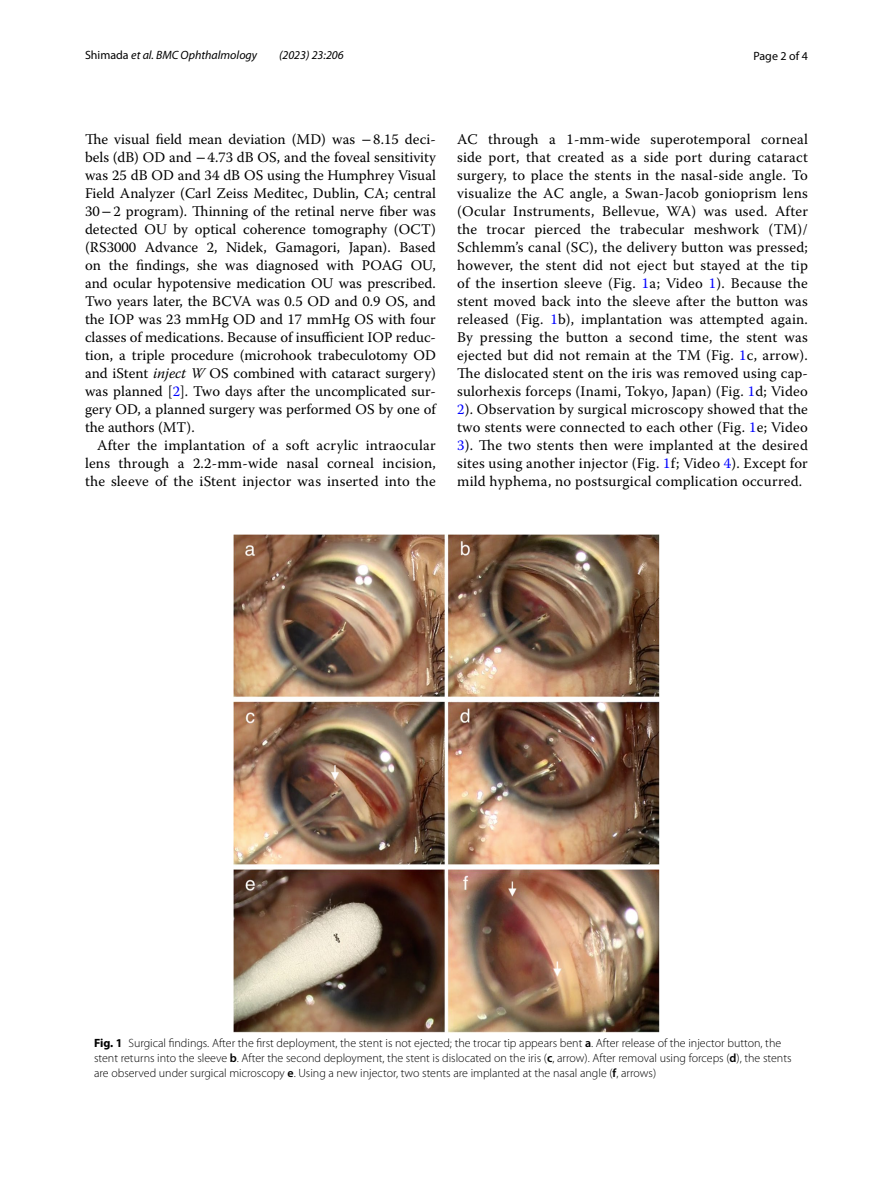
<style>
.page{position:relative;width:893px;height:1187px;background:#fff}
.page>*{position:absolute;margin:0;border:0;box-sizing:border-box;transform-origin:0 0}
.t1{font:14.7px/18px "Warnock Pro";letter-spacing:.015em;color:#000;text-align:justify}
.t2{font:300 12px/15px "Myriad Pro";color:#000}
.t3{font:italic 12px "Myriad Pro";color:#000}
.t4{font:12px "Myriad Pro";color:#000}
.s1{font-style:normal}
.s2{font-family:"STIX"}
.s3{font-style:italic}
.s4{color:#00f}
.s5{font-weight:700}
.s6{font-weight:600}
</style>
<div class="page">
<img style="left:234px;top:534px;width:425px;height:498px">
<p class="t3" style="left:85px;top:48px;width:174px"><span class="s1">Shimada</span> et al. BMC Ophthalmology</p>
<p class="t3" style="left:279px;top:48px;width:66px">(2023) 23:206</p>
<p class="t4" style="left:753px;top:48px;width:56px">Page 2 of 4</p>
<p class="t1" style="left:85px;top:130px;width:352px">The visual field mean deviation (MD) was <span class="s2">−</span>8.15 deci&shy;bels (dB) OD and <span class="s2">−</span>4.73 dB OS, and the foveal sensitivity was 25 dB OD and 34 dB OS using the Humphrey Visual Field Analyzer (Carl Zeiss Meditec, Dublin, CA; central 30<span class="s2">−</span>2 program). Thinning of the retinal nerve fiber was detected OU by optical coherence tomography (OCT) (RS3000 Advance 2, Nidek, Gamagori, Japan). Based on the findings, she was diagnosed with POAG OU, and ocular hypotensive medication OU was prescribed.<br>Two years later, the BCVA was 0.5 OD and 0.9 OS, and the IOP was 23 mmHg OD and 17 mmHg OS with four classes of medications. Because of insufficient IOP reduc&shy;tion, a triple procedure (microhook trabeculotomy OD and iStent <span class="s3">inject W</span> OS combined with cataract surgery) was planned [<span class="s4">2</span>]. Two days after the uncomplicated sur&shy;gery OD, a planned surgery was performed OS by one of the authors (MT).</p>
<p class="t1" style="left:85px;top:436px;width:352px;text-indent:12px">After the implantation of a soft acrylic intraocular lens through a 2.2-mm-wide nasal corneal incision, the sleeve of the iStent injector was inserted into the</p>
<p class="t1" style="left:457px;top:130px;width:352px">AC through a 1-mm-wide superotemporal corneal side port, that created as a side port during cataract surgery, to place the stents in the nasal-side angle. To visualize the AC angle, a Swan-Jacob gonioprism lens (Ocular Instruments, Bellevue, WA) was used. After the trocar pierced the trabecular meshwork (TM)/ Schlemm’s canal (SC), the delivery button was pressed; however, the stent did not eject but stayed at the tip of the insertion sleeve (Fig. <span class="s4">1</span>a; Video <span class="s4">1</span>). Because the stent moved back into the sleeve after the button was released (Fig. <span class="s4">1</span>b), implantation was attempted again.<br>By pressing the button a second time, the stent was ejected but did not remain at the TM (Fig. <span class="s4">1</span>c, arrow).<br>The dislocated stent on the iris was removed using cap&shy;sulorhexis forceps (Inami, Tokyo, Japan) (Fig. <span class="s4">1</span>d; Video <span class="s4">2</span>). Observation by surgical microscopy showed that the two stents were connected to each other (Fig. <span class="s4">1</span>e; Video <span class="s4">3</span>). The two stents then were implanted at the desired sites using another injector (Fig. <span class="s4">1</span>f; Video <span class="s4">4</span>). Except for mild hyphema, no postsurgical complication occurred.</p>
<p class="t2" style="left:94px;top:1036px;width:699px"><span class="s5">Fig. 1</span> Surgical findings. After the first deployment, the stent is not ejected; the trocar tip appears bent <span class="s6">a</span>. After release of the injector button, the stent returns into the sleeve <span class="s6">b</span>. After the second deployment, the stent is dislocated on the iris (<span class="s6">c</span>, arrow). After removal using forceps (<span class="s6">d</span>), the stents are observed under surgical microscopy <span class="s6">e</span>. Using a new injector, two stents are implanted at the nasal angle (<span class="s6">f</span>, arrows)</p>
</div>
